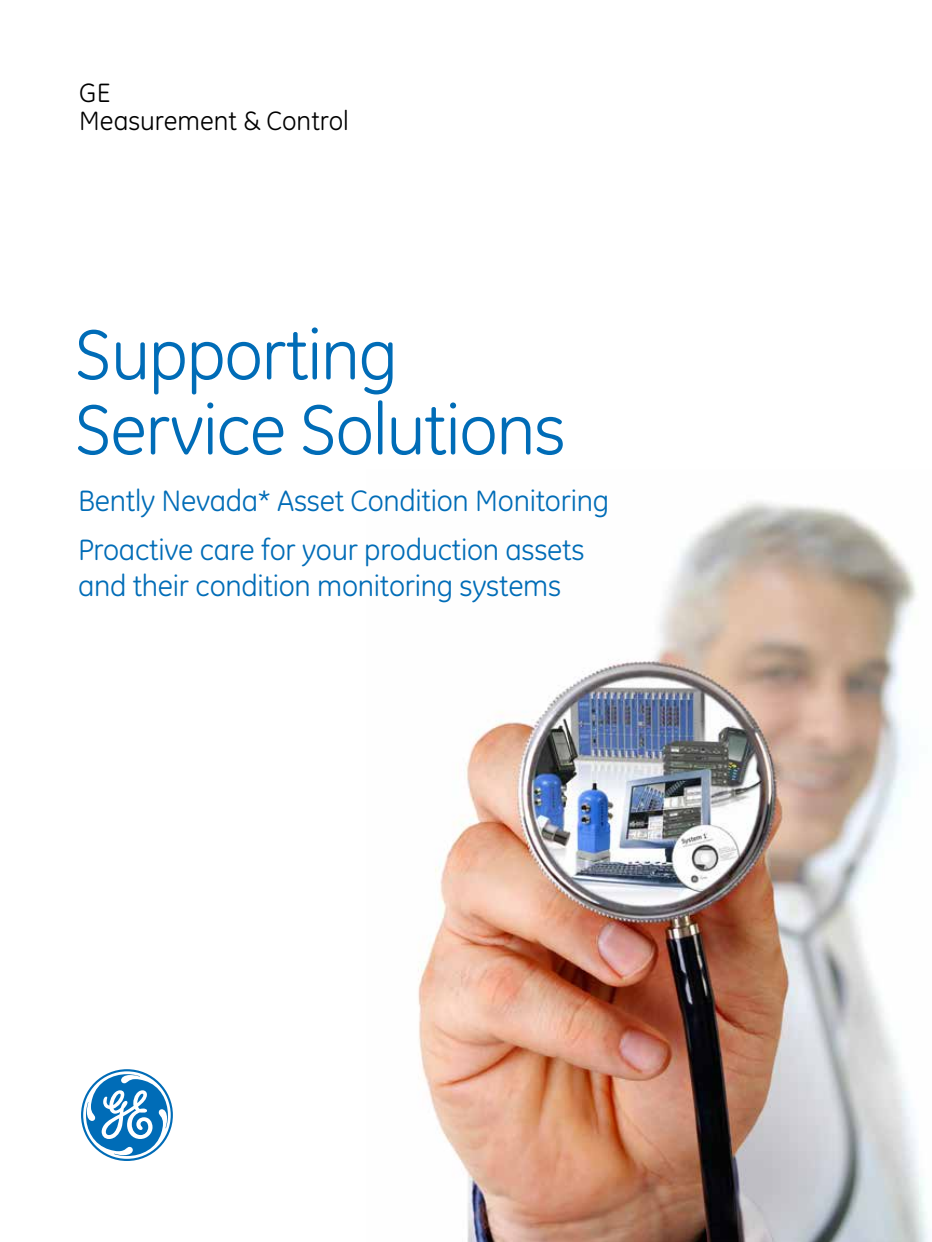
<style>
.page{position:relative;width:932px;height:1242px;background:#fff}
.page>*{position:absolute;margin:0;border:0;box-sizing:border-box;transform-origin:0 0}
.t1{font:72px/75px "GE Inspira";letter-spacing:-.02em;color:#006cb7}
.t2{font:30px/49.5px "GE Inspira";letter-spacing:-.01em;color:#006cb7}
.t3{font:27px/28.5px "GE Inspira";color:#000}
</style>
<div class="page">
<img style="left:418px;top:501px;width:510px;height:741px">
<svg style="left:81px;top:1069px;width:92px;height:92px"></svg>
<p class="t3" style="left:79px;top:78px;width:271px">GE<br>Measurement &amp; Control</p>
<h1 class="t1" style="left:75px;top:317px;width:492px">Supporting<br>Service Solutions</h1>
<p class="t2" style="left:78px;top:475px;width:532px">Bently Nevada* Asset Condition Monitoring<br>Proactive care for your production assets</p>
<p class="t2" style="left:78px;top:561px;width:484px">and their condition monitoring systems</p>
</div>
